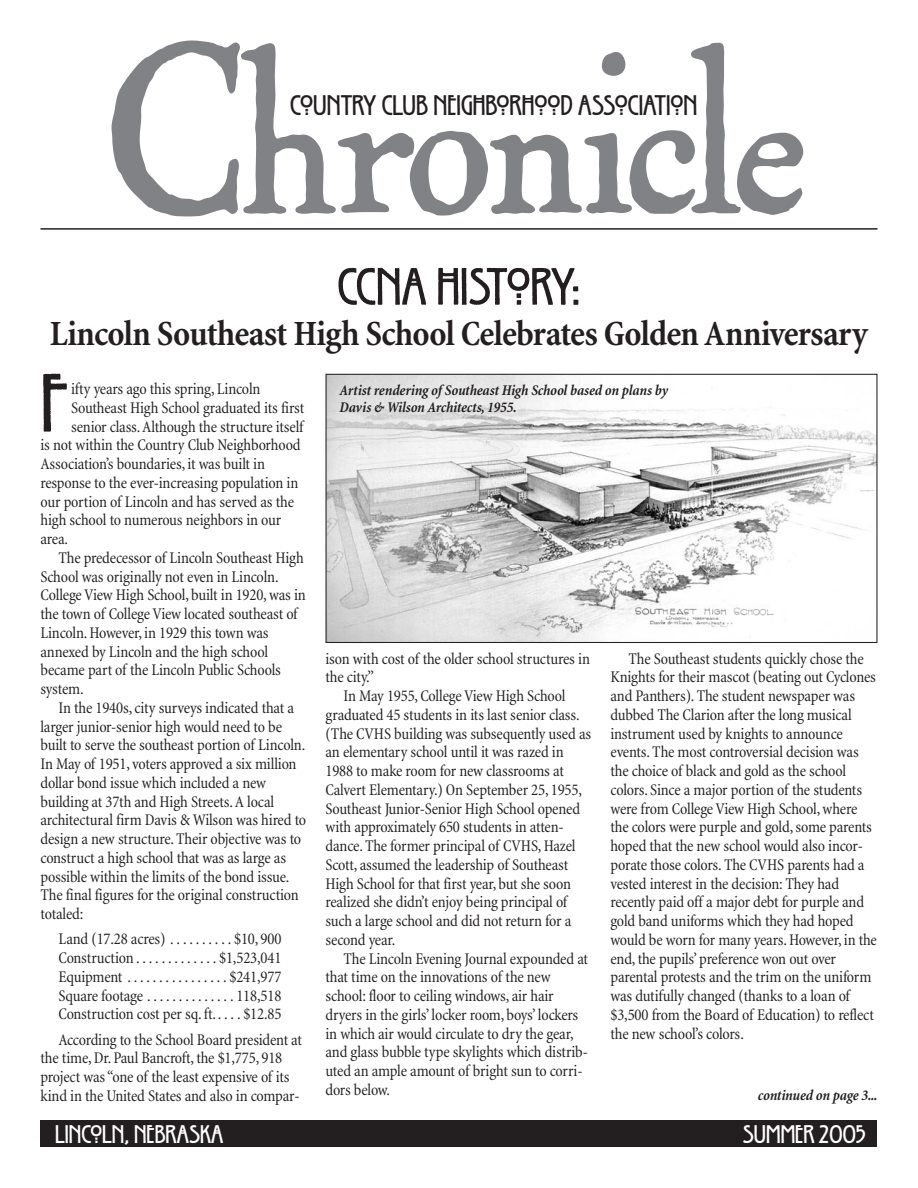
<style>
.page{position:relative;width:918px;height:1188px;background:#fff}
.page>*{position:absolute;margin:0;border:0;box-sizing:border-box;transform-origin:0 0}
.t1{font:87.3px "Willow Plain";color:#231f20}
.t2{font:55.5px "Willow Plain";color:#231f20}
.t3{font:700 condensed 36px "Minion";letter-spacing:-.02em;color:#231f20}
.t4{font:30px "Willow Plain";color:#231f20}
.t5{font:27px "Willow Plain";color:#fff}
.t6{font:condensed 16.5px/18.8px "Minion";letter-spacing:-.015em;color:#231f20}
.t7{font:italic 700 condensed 15px/16.5px "Minion";letter-spacing:-.015em;color:#231f20}
</style>
<div class="page">
<svg style="left:112px;top:40px;width:691px;height:176px"></svg>
<div style="left:40px;top:1120px;width:838px;height:28px;background:#231f20"></div>
<hr style="left:40px;top:228px;width:838px;height:2px;background:#231f20">
<img style="left:328px;top:376px;width:548px;height:265px">
<div style="left:326px;top:374px;width:552px;height:269px;border:1px solid #231f20"></div>
<h3 class="t4" style="left:290px;top:96px;width:409px">COUNTRY CLUB NEIGHBORHOOD ASSOCIATION</h3>
<h2 class="t2" style="left:337px;top:268px;width:245px">CCNA HISTORY:</h2>
<h3 class="t3" style="left:50px;top:320px;width:820px">Lincoln Southeast High School Celebrates Golden Anniversary</h3>
<p class="t7" style="left:340px;top:384px;width:330px">Artist rendering of Southeast High School based on plans by<br>Davis &amp; Wilson Architects, 1955.</p>
<h1 class="t1" style="left:40px;top:374px;width:29px">F</h1>
<p class="t6" style="left:71px;top:381px;width:191px">ifty years ago this spring, Lincoln</p>
<p class="t6" style="left:71px;top:400px;width:235px">Southeast High School graduated its first</p>
<p class="t6" style="left:71px;top:418px;width:234px">senior class.Although the structure itself</p>
<p class="t6" style="left:41px;top:437px;width:262px">is not within the Country Club Neighborhood</p>
<p class="t6" style="left:41px;top:456px;width:226px">Association’s boundaries, it was built in</p>
<p class="t6" style="left:41px;top:475px;width:259px">response to the ever-increasing population in</p>
<p class="t6" style="left:41px;top:493px;width:255px">our portion of Lincoln and has served as the</p>
<p class="t6" style="left:41px;top:512px;width:242px">high school to numerous neighbors in our</p>
<p class="t6" style="left:41px;top:531px;width:29px">area.</p>
<p class="t6" style="left:59px;top:550px;width:247px">The predecessor of Lincoln Southeast High</p>
<p class="t6" style="left:41px;top:568px;width:240px">School was originally not even in Lincoln.</p>
<p class="t6" style="left:41px;top:587px;width:267px">College View High School, built in 1920, was in</p>
<p class="t6" style="left:41px;top:606px;width:259px">the town of College View located southeast of</p>
<p class="t6" style="left:41px;top:625px;width:230px">Lincoln. However, in 1929 this town was</p>
<p class="t6" style="left:41px;top:643px;width:229px">annexed by Lincoln and the high school</p>
<p class="t6" style="left:41px;top:662px;width:242px">became part of the Lincoln Public Schools</p>
<p class="t6" style="left:41px;top:681px;width:45px">system.</p>
<p class="t6" style="left:59px;top:700px;width:237px">In the 1940s, city surveys indicated that a</p>
<p class="t6" style="left:41px;top:718px;width:243px">larger junior-senior high would need to be</p>
<p class="t6" style="left:41px;top:737px;width:266px">built to serve the southeast portion of Lincoln.</p>
<p class="t6" style="left:41px;top:756px;width:258px">In May of 1951, voters approved a six million</p>
<p class="t6" style="left:41px;top:775px;width:227px">dollar bond issue which included a new</p>
<p class="t6" style="left:41px;top:793px;width:235px">building at 37th and High Streets.A local</p>
<p class="t6" style="left:41px;top:812px;width:267px">architectural firm Davis &amp; Wilson was hired to</p>
<p class="t6" style="left:41px;top:831px;width:262px">design a new structure. Their objective was to</p>
<p class="t6" style="left:41px;top:850px;width:247px">construct a high school that was as large as</p>
<p class="t6" style="left:41px;top:868px;width:251px">possible within the limits of the bond issue.</p>
<p class="t6" style="left:41px;top:887px;width:260px">The final figures for the original construction</p>
<p class="t6" style="left:41px;top:906px;width:45px">totaled:</p>
<p class="t6" style="left:59px;top:931px;width:224px;text-align:justify">Land (17.28 acres) . . . . . . . . . . $10, 900<br>Construction . . . . . . . . . . . . . $1,523,041<br>Equipment . . . . . . . . . . . . . . . . $241,977<br>Square footage . . . . . . . . . . . . . . 118,518<br>Construction cost per sq. ft.. . . . $12.85</p>
<p class="t6" style="left:41px;top:1031px;width:263px;text-indent:18px">According to the School Board president at the time, Dr. Paul Bancroft, the $1,775, 918 project was “one of the least expensive of its kind in the United States and also in compar-</p>
<p class="t6" style="left:611px;top:651px;width:268px;text-indent:18px">The Southeast students quickly chose the Knights for their mascot (beating out Cyclones and Panthers). The student newspaper was dubbed The Clarion after the long musical instrument used by knights to announce events. The most controversial decision was the choice of black and gold as the school colors. Since a major portion of the students were from College View High School, where the colors were purple and gold, some parents hoped that the new school would also incor&shy;porate those colors. The CVHS parents had a vested interest in the decision: They had recently paid off a major debt for purple and gold band uniforms which they had hoped would be worn for many years. However, in the end, the pupils’ preference won out over parental protests and the trim on the uniform was dutifully changed (thanks to a loan of $3,500 from the Board of Education) to reflect the new school’s colors.</p>
<p class="t6" style="left:326px;top:651px;width:266px">ison with cost of the older school structures in the city.”</p>
<p class="t6" style="left:326px;top:688px;width:267px;text-indent:18px">In May 1955, College View High School graduated 45 students in its last senior class. (The CVHS building was subsequently used as an elementary school until it was razed in 1988 to make room for new classrooms at Calvert Elementary.) On September 25, 1955, Southeast Junior-Senior High School opened with approximately 650 students in atten&shy;dance. The former principal of CVHS, Hazel Scott, assumed the leadership of Southeast High School for that first year, but she soon realized she didn’t enjoy being principal of such a large school and did not return for a second year.</p>
<p class="t6" style="left:326px;top:951px;width:264px;text-indent:18px">The Lincoln Evening Journal expounded at that time on the innovations of the new school: floor to ceiling windows, air hair dryers in the girls’ locker room, boys’ lockers in which air would circulate to dry the gear, and glass bubble type skylights which distrib&shy;uted an ample amount of bright sun to corri&shy;dors below.</p>
<p class="t7" style="left:758px;top:1088px;width:121px">continued on page 3...</p>
<h3 class="t5" style="left:55px;top:1125px;width:170px">LINCOLN, NEBRASKA</h3>
<h3 class="t5" style="left:743px;top:1125px;width:125px">SUMMER 2005</h3>
</div>
